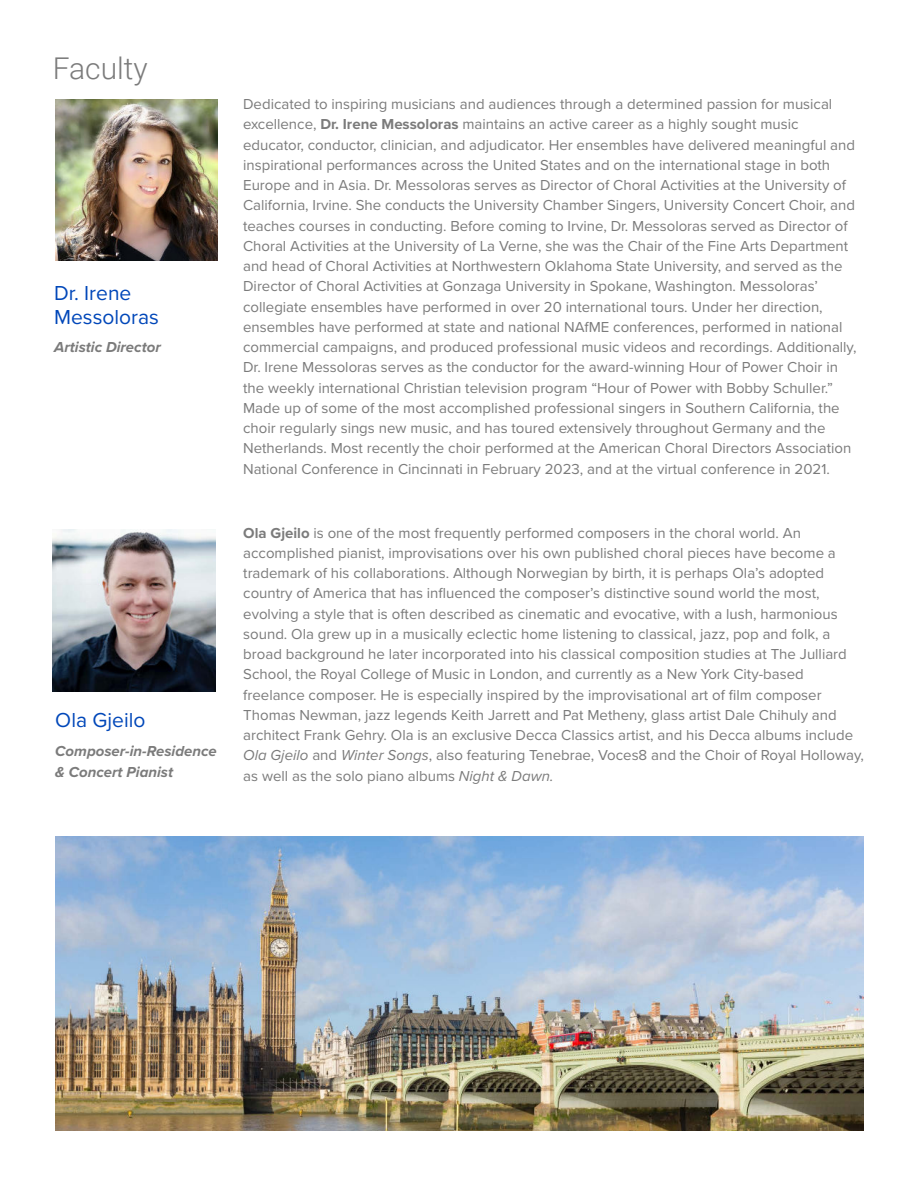
<style>
.page{position:relative;width:918px;height:1188px;background:#fff}
.page>*{position:absolute;margin:0;border:0;box-sizing:border-box;transform-origin:0 0}
.t1{font:300 30px "Roboto";color:#7b7b7b}
.t2{font:21px/24px "Proxima Nova";color:#0047b9}
.t3{font:15px/20.2px "Proxima Nova";color:#7b7b7b}
.t4{font:italic 700 15px/21px "Proxima Nova";color:#7b7b7b}
.s1{font-weight:700}
.s2{font-style:italic}
</style>
<div class="page">
<img style="left:53px;top:529px;width:162px;height:162px">
<img style="left:55px;top:99px;width:162px;height:161px">
<img style="left:55px;top:837px;width:809px;height:294px">
<h1 class="t1" style="left:53px;top:57px;width:96px">Faculty</h1>
<h2 class="t2" style="left:54px;top:282px;width:106px">Dr. Irene<br>Messoloras</h2>
<p class="t4" style="left:54px;top:338px;width:108px">Artistic Director</p>
<h2 class="t2" style="left:55px;top:709px;width:92px">Ola Gjeilo</h2>
<p class="t4" style="left:55px;top:741px;width:163px">Composer-in-Residence &amp; Concert Pianist</p>
<p class="t3" style="left:243px;top:95px;width:615px">Dedicated to inspiring musicians and audiences through a determined passion for musical excellence, <span class="s1">Dr. Irene Messoloras</span> maintains an active career as a highly sought music educator, conductor, clinician, and adjudicator. Her ensembles have delivered meaningful and inspirational performances across the United States and on the international stage in both Europe and in Asia. Dr. Messoloras serves as Director of Choral Activities at the University of California, Irvine. She conducts the University Chamber Singers, University Concert Choir, and teaches courses in conducting. Before coming to Irvine, Dr. Messoloras served as Director of Choral Activities at the University of La Verne, she was the Chair of the Fine Arts Department and head of Choral Activities at Northwestern Oklahoma State University, and served as the Director of Choral Activities at Gonzaga University in Spokane, Washington. Messoloras’ collegiate ensembles have performed in over 20 international tours. Under her direction, ensembles have performed at state and national NAfME conferences, performed in national commercial campaigns, and produced professional music videos and recordings. Additionally, Dr. Irene Messoloras serves as the conductor for the award-winning Hour of Power Choir in the weekly international Christian television program “Hour of Power with Bobby Schuller.” Made up of some of the most accomplished professional singers in Southern California, the choir regularly sings new music, and has toured extensively throughout Germany and the Netherlands. Most recently the choir performed at the American Choral Directors Association National Conference in Cincinnati in February 2023, and at the virtual conference in 2021.</p>
<p class="t3" style="left:243px;top:523px;width:622px"><span class="s1">Ola Gjeilo</span> is one of the most frequently performed composers in the choral world. An accomplished pianist, improvisations over his own published choral pieces have become a trademark of his collaborations. Although Norwegian by birth, it is perhaps Ola’s adopted country of America that has influenced the composer’s distinctive sound world the most, evolving a style that is often described as cinematic and evocative, with a lush, harmonious sound. Ola grew up in a musically eclectic home listening to classical, jazz, pop and folk, a broad background he later incorporated into his classical composition studies at The Julliard School, the Royal College of Music in London, and currently as a New York City-based freelance composer. He is especially inspired by the improvisational art of film composer Thomas Newman, jazz legends Keith Jarrett and Pat Metheny, glass artist Dale Chihuly and architect Frank Gehry. Ola is an exclusive Decca Classics artist, and his Decca albums include <span class="s2">Ola Gjeilo</span> and <span class="s2">Winter Songs</span>, also featuring Tenebrae, Voces8 and the Choir of Royal Holloway, as well as the solo piano albums <span class="s2">Night &amp; Dawn.</span></p>
</div>
